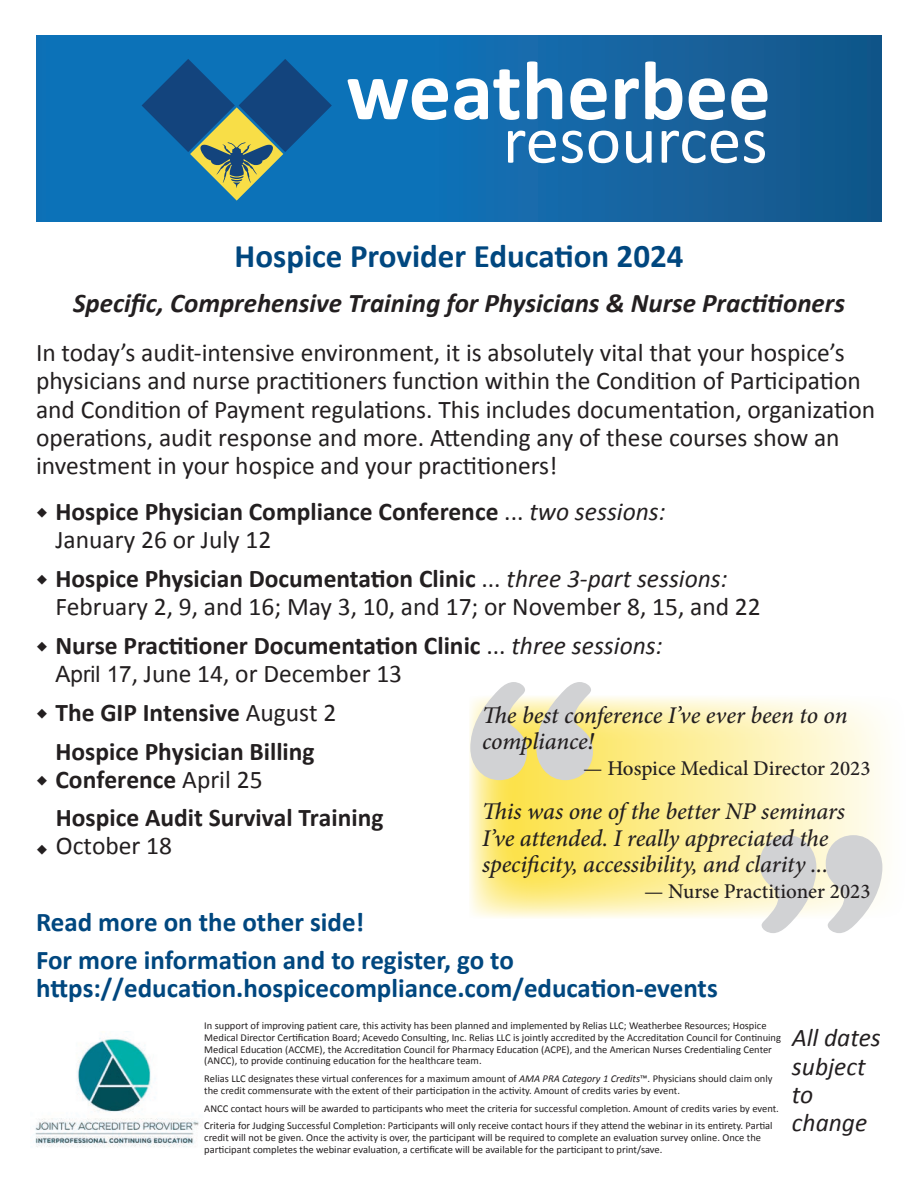
<style>
.page{position:relative;width:918px;height:1188px;background:#fff}
.page>*{position:absolute;margin:0;border:0;box-sizing:border-box;transform-origin:0 0}
.t1{font:900 255px "Cooper";color:#d1d2d4}
.t2{font:700 84.75px "Calibri";color:#fff}
.t3{font:67.5px "Calibri";color:#fff}
.t4{font:700 33px "Calibri";color:#00477f}
.Bullet{font:700 27px "Calibri";color:#00477f}
.t5{font:italic 700 27px "Calibri";color:#231f20}
.t6{font:25.5px/28.2px "Calibri";color:#231f20}
.t7{font:700 25.5px/38.7px "Calibri";color:#231f20}
.t8{font:italic 25.5px/28.2px "Calibri";color:#231f20}
.t9{font:italic 500 24px/26.2px "Minion Pro";letter-spacing:-.005em;color:#231f20}
.t10{font:500 21px "Minion Pro";color:#231f20}
.t11{font:10.5px/11.7px "Calibri";color:#231f20}
.s1{font-weight:400}
.s2{font-weight:400;font-style:italic}
.s3{font-family:"Arial";font-weight:400;font-size:22.5px}
.s4{font-style:inherit}
.s5{font-style:italic}
</style>
<div class="page">
<img style="left:35px;top:1037px;width:164px;height:110px">
<svg style="left:469px;top:696px;width:416px;height:222px;background:#fdf0a8"></svg>
<div style="left:36px;top:36px;width:846px;height:186px;background:linear-gradient(to right,#0a79c4,#175b91)"></div>
<svg style="left:142px;top:59px;width:190px;height:142px;background:#296d95"></svg>
<p class="t2" style="left:346px;top:37px;width:426px">weatherbee</p>
<p class="t3" style="left:503px;top:97px;width:266px">resources</p>
<p class="t4" style="left:235px;top:235px;width:450px">Hospice Provider Education 2024</p>
<p class="t5" style="left:73px;top:286px;width:773px">Specific, Comprehensive Training for Physicians &amp; Nurse Practitioners</p>
<p class="t6" style="left:36px;top:339px;width:841px">In today’s audit-intensive environment, it is absolutely vital that your hospice’s physicians and nurse practitioners function within the Condition of Participation and Condition of Payment regulations. This includes documentation, organization operations, audit response and more. Attending any of these courses show an investment in your hospice and your practitioners!</p>
<p class="t7" style="left:36px;top:492px;width:631px">◆ Hospice Physician Compliance Conference <span class="s1">...</span> <span class="s2">two sessions:</span></p>
<p class="t6" style="left:56px;top:526px;width:217px">January 26 or July 12</p>
<p class="t7" style="left:36px;top:559px;width:693px">◆ Hospice Physician Documentation Clinic <span class="s1">...</span> <span class="s2">three 3-part sessions:</span></p>
<p class="t6" style="left:56px;top:593px;width:707px">February 2, 9, and 16; May 3, 10, and 17; or November 8, 15, and 22</p>
<p class="t7" style="left:36px;top:626px;width:628px">◆ Nurse Practitioner Documentation Clinic <span class="s1">...</span> <span class="s2">three sessions:</span></p>
<p class="t7" style="left:56px;top:654px;width:348px"><span class="s3">April 17</span><span class="s1">, June 14, or December 13<br></span>The GIP Intensive <span class="s1">August 2<br></span>Hospice Physician Billing</p>
<p class="t7" style="left:56px;top:760px;width:330px">Conference <span class="s1">April 25<br></span><span class="s4">Hospice</span> Audit Survival Training</p>
<p class="t6" style="left:56px;top:832px;width:118px">October 18</p>
<p class="t1" style="left:460px;top:621px;width:144px">“</p>
<p class="t9" style="left:482px;top:702px;width:367px">The best conference I’ve ever been to on compliance!</p>
<p class="t10" style="left:583px;top:754px;width:289px">— Hospice Medical Director 2023</p>
<p class="t9" style="left:482px;top:799px;width:364px">This was one of the better NP seminars<br>I’ve attended. I really appreciated the specificity, accessibility, and clarity ...</p>
<p class="t10" style="left:644px;top:877px;width:228px">— Nurse Practitioner 2023</p>
<p class="t1" style="left:751px;top:774px;width:144px">”</p>
<p class="Bullet" style="left:36px;top:905px;width:330px">Read more on the other side!</p>
<p class="Bullet" style="left:36px;top:943px;width:479px">For more information and to register, go to</p>
<p class="Bullet" style="left:36px;top:971px;width:683px">https://education.hospicecompliance.com/education-events</p>
<p class="t11" style="left:204px;top:1020px;width:578px">In support of improving patient care, this activity has been planned and implemented by Relias LLC; Weatherbee Resources; Hospice Medical Director Certification Board; Acevedo Consulting, Inc. Relias LLC is jointly accredited by the Accreditation Council for Continuing Medical Education (ACCME), the Accreditation Council for Pharmacy Education (ACPE), and the American Nurses Credentialing Center (ANCC), to provide continuing education for the healthcare team.</p>
<p class="t11" style="left:204px;top:1073px;width:570px">Relias LLC designates these virtual conferences for a maximum amount of <span class="s5">AMA PRA Category 1 Credits</span>™. Physicians should claim only the credit commensurate with the extent of their participation in the activity. Amount of credits varies by event.</p>
<p class="t11" style="left:204px;top:1102px;width:576px">ANCC contact hours will be awarded to participants who meet the criteria for successful completion. Amount of credits varies by event.</p>
<p class="t11" style="left:204px;top:1120px;width:570px">Criteria for Judging Successful Completion: Participants will only receive contact hours if they attend the webinar in its entirety. Partial credit will not be given. Once the activity is over, the participant will be required to complete an evaluation survey online. Once the participant completes the webinar evaluation, a certificate will be available for the participant to print/save.</p>
<p class="t8" style="left:792px;top:1023px;width:90px">All dates subject to change</p>
</div>
